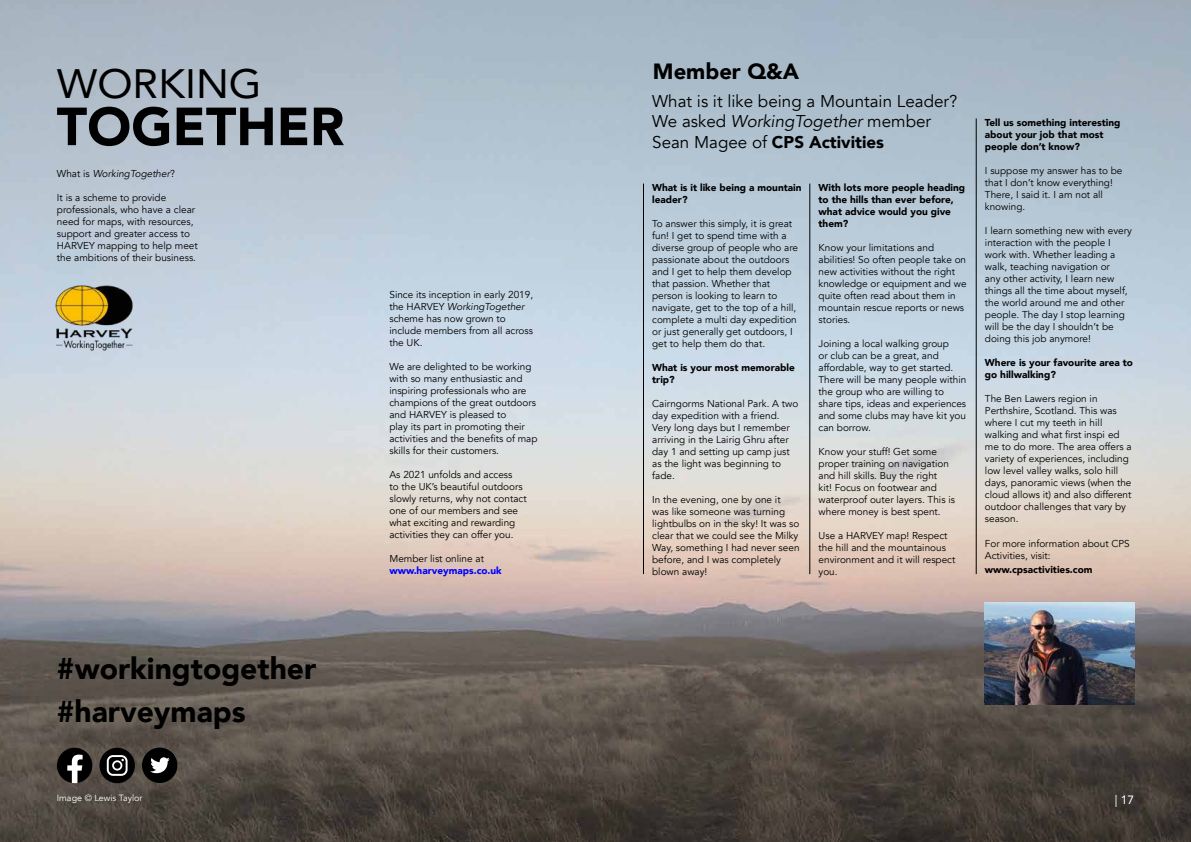
<style>
.page{position:relative;width:1191px;height:842px;background:#fff}
.page>*{position:absolute;margin:0;border:0;box-sizing:border-box;transform-origin:0 0}
.t1{font:900 53px "Avenir";color:#000}
.t2{font:41px "Avenir";color:#000}
.t3{font:900 30px "Avenir";color:#000}
.t4{font:900 22px "Avenir";color:#000}
.t5{font:17px/20.4px "Avenir";color:#000}
.t6{font:12px "Avenir";color:#fff}
.t7{font:10px/12px "Avenir";color:#000}
.t8{font:900 10px/12px "Avenir";color:#000}
.t9{font:italic 10px "Avenir";color:#000}
.t10{font:900 10px "Avenir";color:#00f}
.t11{font:9px "Avenir";color:#fff}
.s1{font-style:normal}
.s2{font-style:italic}
.s3{font-weight:900}
</style>
<div class="page">
<img style="left:0;top:0;width:1191px;height:842px">
<img style="left:985px;top:602px;width:149px;height:102px">
<div style="left:142px;top:748px;width:35px;height:35px;background:#000;border-radius:50%"></div>
<svg style="left:150px;top:757px;width:20px;height:17px"></svg>
<div style="left:99px;top:748px;width:36px;height:35px;background:#000;border-radius:50%"></div>
<svg style="left:107px;top:755px;width:21px;height:21px"></svg>
<svg style="left:57px;top:748px;width:35px;height:35px"></svg>
<img style="left:52px;top:282px;width:85px;height:71px">
<hr style="left:643px;top:184px;width:1px;height:390px;background:#000">
<hr style="left:809px;top:184px;width:1px;height:390px;background:#000">
<hr style="left:976px;top:118px;width:1px;height:456px;background:#000">
<h2 class="t2" style="left:57px;top:51px;width:206px">WORKING</h2>
<h1 class="t1" style="left:57px;top:81px;width:289px">TOGETHER</h1>
<p class="t9" style="left:57px;top:167px;width:119px"><span class="s1">What is</span> WorkingTogether<span class="s1">?</span></p>
<p class="t7" style="left:57px;top:192px;width:142px">It is a scheme to provide professionals, who have a clear need for maps, with resources, support and greater access to<br>HARVEY mapping to help meet the ambitions of their business.</p>
<h3 class="t3" style="left:57px;top:643px;width:261px">#workingtogether</h3>
<h3 class="t3" style="left:57px;top:686px;width:190px">#harveymaps</h3>
<p class="t7" style="left:389px;top:289px;width:145px">Since its inception in early 2019, the HARVEY <span class="s2">WorkingTogether </span>scheme has now grown to include members from all across the UK.</p>
<p class="t7" style="left:389px;top:361px;width:150px">We are delighted to be working with so many enthusiastic and inspiring professionals who are champions of the great outdoors and HARVEY is pleased to<br>play its part in promoting their activities and the benefits of map skills for their customers.</p>
<p class="t7" style="left:389px;top:469px;width:139px">As 2021 unfolds and access<br>to the UK’s beautiful outdoors slowly returns, why not contact one of our members and see what exciting and rewarding activities they can offer you.</p>
<p class="t7" style="left:389px;top:553px;width:96px">Member list online at</p>
<p class="t10" style="left:389px;top:562px;width:114px">www.harveymaps.co.uk</p>
<h3 class="t4" style="left:653px;top:52px;width:148px">Member Q&amp;A</h3>
<h3 class="t5" style="left:652px;top:91px;width:307px">What is it like being a Mountain Leader?<br>We asked <span class="s2">WorkingTogether</span> member<br>Sean Magee of <span class="s3">CPS Activities</span></h3>
<p class="t8" style="left:652px;top:181px;width:151px">What is it like being a mountain leader?</p>
<p class="t7" style="left:652px;top:217px;width:147px">To answer this simply, it is great fun! I get to spend time with a diverse group of people who are passionate about the outdoors and I get to help them develop that passion. Whether that person is looking to learn to navigate, get to the top of a hill, complete a multi day expedition or just generally get outdoors, I get to help them do that.</p>
<p class="t8" style="left:652px;top:361px;width:144px">What is your most memorable trip?</p>
<p class="t7" style="left:652px;top:397px;width:148px">Cairngorms National Park. A two day expedition with a friend.<br>Very long days but I remember arriving in the Lairig Ghru after day 1 and setting up camp just as the light was beginning to fade.</p>
<p class="t7" style="left:652px;top:493px;width:149px">In the evening, one by one it was like someone was turning lightbulbs on in the sky! It was so clear that we could see the Milky<br>Way, something I had never seen before, and I was completely blown away!</p>
<p class="t8" style="left:818px;top:181px;width:148px">With lots more people heading to the hills than ever before, what advice would you give them?</p>
<p class="t7" style="left:818px;top:241px;width:149px">Know your limitations and abilities! So often people take on new activities without the right knowledge or equipment and we quite often read about them in mountain rescue reports or news stories.</p>
<p class="t7" style="left:818px;top:337px;width:149px">Joining a local walking group<br>or club can be a great, and affordable, way to get started.<br>There will be many people within the group who are willing to share tips, ideas and experiences and some clubs may have kit you can borrow.</p>
<p class="t7" style="left:818px;top:445px;width:138px">Know your stuff! Get some proper training on navigation and hill skills. Buy the right<br>kit! Focus on footwear and waterproof outer layers. This is where money is best spent.</p>
<p class="t7" style="left:818px;top:529px;width:138px">Use a HARVEY map! Respect the hill and the mountainous environment and it will respect you.</p>
<p class="t8" style="left:985px;top:116px;width:137px">Tell us something interesting about your job that most people don’t know?</p>
<p class="t7" style="left:985px;top:164px;width:139px">I suppose my answer has to be that I don’t know everything!<br>There, I said it. I am not all knowing.</p>
<p class="t7" style="left:985px;top:224px;width:148px">I learn something new with every interaction with the people I work with. Whether leading a walk, teaching navigation or<br>any other activity, I learn new things all the time about myself, the world around me and other people. The day I stop learning will be the day I shouldn’t be doing this job anymore!</p>
<p class="t8" style="left:985px;top:356px;width:150px">Where is your favourite area to go hillwalking?</p>
<p class="t7" style="left:985px;top:392px;width:148px">The Ben Lawers region in<br>Perthshire, Scotland. This was where I cut my teeth in hill walking and what first inspi ed me to do more. The area offers a variety of experiences, including low level valley walks, solo hill days, panoramic views (when the cloud allows it) and also different outdoor challenges that vary by season.</p>
<p class="t7" style="left:985px;top:538px;width:146px">For more information about CPS<br>Activities, visit:</p>
<p class="t8" style="left:985px;top:564px;width:109px">www.cpsactivities.com</p>
<p class="t11" style="left:57px;top:793px;width:87px">Image © Lewis Taylor</p>
<p class="t6" style="left:1115px;top:790px;width:21px">| 17</p>
</div>
